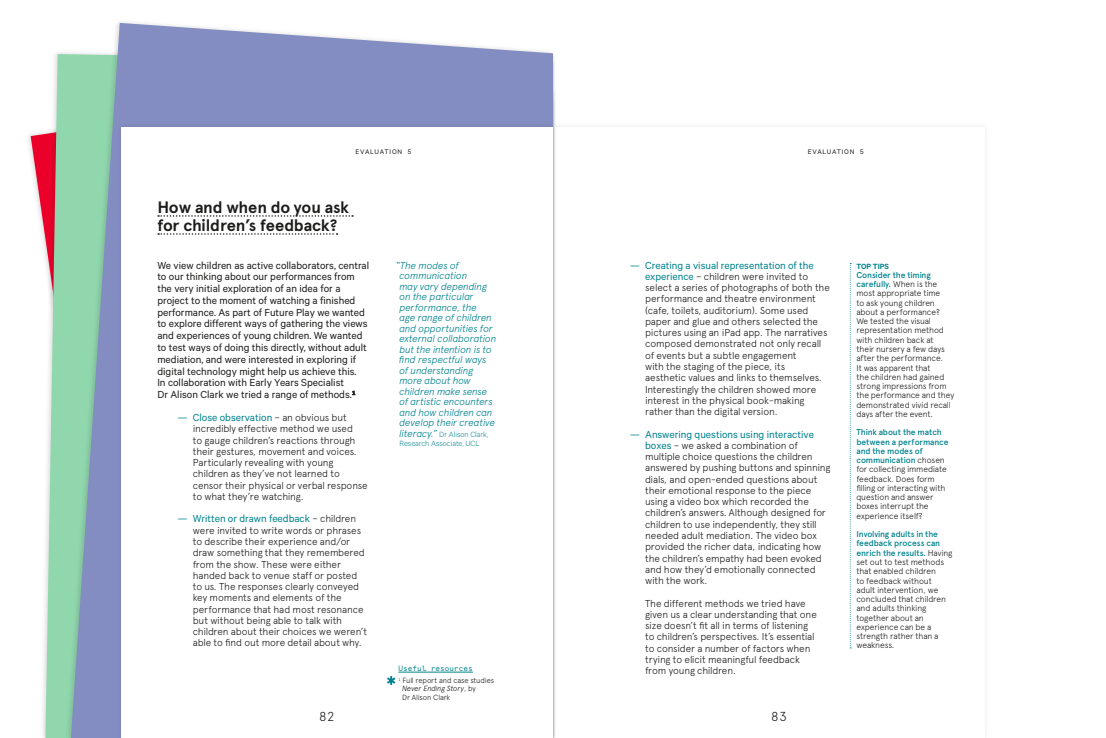
<style>
.page{position:relative;width:1106px;height:738px;background:#fff}
.page>*{position:absolute;margin:0;border:0;box-sizing:border-box;transform-origin:0 0}
.t1{font:21px "PIN Medium Dot";color:#00828d}
.t2{font:700 16.5px/18px "Apercu";letter-spacing:-.01em;color:#1c1c1b}
.t3{font:300 13px "Apercu";color:#1c1c1b}
.t4{font:11.5px/11.8px "Calibre";color:#1c1c1b}
.t5{font:11.5px "Calibre";color:#00828d}
.t6{font:300 10px/11.2px "Apercu";letter-spacing:-.015em;color:#1c1c1b}
.t7{font:italic 300 10px/10.5px "Apercu";letter-spacing:-.015em;color:#00828d}
.t8{font:300 8.5px/9.2px "Apercu";letter-spacing:-.015em;color:#1c1c1b}
.t9{font:300 8.5px/9px "Calibre";color:#00828d}
.t10{font:600 8.5px "Calibre";color:#00828d}
.t11{font:300 7.5px/8.2px "Apercu";letter-spacing:-.015em;color:#1c1c1b}
.t12{font:7.5px "Calibre";letter-spacing:.1em;color:#1c1c1b}
.t13{font:7.5px "Apercu Mono";color:#00828d}
.s1{font-family:"Apercu";font-weight:300;font-size:10px;color:#1c1c1b}
.s2{font-family:"Apercu";font-style:italic;font-size:10px}
.s3{font-style:italic}
.s4{font-family:"Calibre";font-weight:400;font-size:11.5px;color:#00828d}
.s5{font-weight:500;color:#00828d}
</style>
<div class="page">
<div style="left:548px;top:122px;width:441px;height:615px;background:#fbfbfb"></div>
<div style="left:553px;top:128px;width:431px;height:609px;background:#fff"></div>
<svg style="left:849px;top:263px;width:2px;height:385px"></svg>
<svg style="left:45px;top:54px;width:20px;height:683px;background:#aec8b0"></svg>
<svg style="left:71px;top:23px;width:482px;height:714px;background:#93aac2"></svg>
<div style="left:116px;top:122px;width:441px;height:615px;background:#1c1c1b;opacity:.1"></div>
<div style="left:122px;top:128px;width:431px;height:609px;background:#fff"></div>
<svg style="left:158px;top:215px;width:195px;height:1px"></svg>
<svg style="left:158px;top:233px;width:179px;height:1px"></svg>
<hr style="left:398px;top:671px;width:75px;height:1px;background:#00828d">
<svg style="left:388px;top:676px;width:7px;height:8px"></svg>
<p class="t12" style="left:355px;top:147px;width:57px">EVALUATION 5</p>
<h2 class="t2" style="left:157px;top:198px;width:193px">How and when do you ask for children’s feedback?</h2>
<p class="t4" style="left:157px;top:258px;width:213px">We view children as active collaborators, central to our thinking about our performances from the very initial exploration of an idea for a project to the moment of watching a finished performance. As part of Future Play we wanted to explore different ways of gathering the views and experiences of young children. We wanted to test ways of doing this directly, without adult mediation, and were interested in exploring if digital technology might help us achieve this.<br>In collaboration with Early Years Specialist<br>Dr Alison Clark we tried a range of methods. <sup>1</sup></p>
<p class="t5" style="left:178px;top:410px;width:170px">— Close observation <span class="s1">– an obvious but</span></p>
<p class="t6" style="left:193px;top:422px;width:176px">incredibly effective method we used<br>to gauge children’s reactions through their gestures, movement and voices.<br>Particularly revealing with young children as they’ve not learned to censor their physical or verbal response to what they’re watching.</p>
<p class="t5" style="left:178px;top:511px;width:180px">— Written or drawn feedback <span class="s1">– children</span></p>
<p class="t6" style="left:193px;top:524px;width:176px">were invited to write words or phrases to describe their experience and/or draw something that they remembered from the show. These were either handed back to venue staff or posted to us. The responses clearly conveyed key moments and elements of the performance that had most resonance but without being able to talk with children about their choices we weren’t able to find out more detail about why.</p>
<h3 class="t3" style="left:319px;top:708px;width:17px">82</h3>
<p class="t7" style="left:399px;top:259px;width:99px;text-indent:-3px">“The modes of communication<br>may vary depending on the particular performance, the<br>age range of children and opportunities for external collaboration but the intention is to find respectful ways of understanding more about how children make sense of artistic encounters and how children can develop their creative</p>
<p class="t9" style="left:399px;top:429px;width:91px"><span class="s2">literacy.”</span> Dr Alison Clark,<br>Research Associate, UCL</p>
<p class="t13" style="left:398px;top:663px;width:76px">Useful resources</p>
<p class="t11" style="left:402px;top:675px;width:93px;text-indent:-4px"><sup>1</sup> Full report and case studies<br><span class="s3">Never Ending Story</span>, by<br>Dr Alison Clark</p>
<h1 class="t1" style="left:386px;top:667px;width:11px">*</h1>
<p class="t12" style="left:808px;top:147px;width:57px">EVALUATION 5</p>
<p class="t5" style="left:630px;top:258px;width:185px">— Creating a visual representation of the</p>
<p class="t6" style="left:645px;top:270px;width:186px"><span class="s4">experience</span> – children were invited to select a series of photographs of both the performance and theatre environment (cafe, toilets, auditorium). Some used paper and glue and others selected the pictures using an iPad app. The narratives composed demonstrated not only recall of events but a subtle engagement<br>with the staging of the piece, its<br>aesthetic values and links to themselves.<br>Interestingly the children showed more interest in the physical book-making rather than the digital version.</p>
<p class="t5" style="left:630px;top:427px;width:185px">— Answering questions using interactive</p>
<p class="t6" style="left:645px;top:439px;width:187px"><span class="s4">boxes</span> – we asked a combination of multiple choice questions the children answered by pushing buttons and spinning dials, and open-ended questions about their emotional response to the piece using a video box which recorded the children’s answers. Although designed for children to use independently, they still needed adult mediation. The video box provided the richer data, indicating how the children’s empathy had been evoked and how they’d emotionally connected with the work.</p>
<p class="t6" style="left:645px;top:596px;width:173px">The different methods we tried have given us a clear understanding that one size doesn’t fit all in terms of listening to children’s perspectives. It’s essential to consider a number of factors when trying to elicit meaningful feedback from young children.</p>
<h3 class="t3" style="left:771px;top:708px;width:17px">83</h3>
<p class="t10" style="left:856px;top:261px;width:34px">TOP TIPS</p>
<p class="t8" style="left:856px;top:270px;width:99px"><span class="s5">Consider the timing carefully.</span> When is the most appropriate time<br>to ask young children about a performance?<br>We tested the visual representation method with children back at<br>their nursery a few days after the performance.<br>It was apparent that<br>the children had gained strong impressions from the performance and they demonstrated vivid recall days after the event.</p>
<p class="t8" style="left:856px;top:427px;width:94px"><span class="s5">Think about the match between a performance and the modes of communication</span> chosen for collecting immediate feedback. Does form filling or interacting with question and answer boxes interrupt the experience itself?</p>
<p class="t8" style="left:856px;top:529px;width:97px"><span class="s5">Involving adults in the feedback process can enrich the results.</span> Having set out to test methods that enabled children<br>to feedback without adult intervention, we concluded that children and adults thinking together about an experience can be a strength rather than a weakness.</p>
</div>
